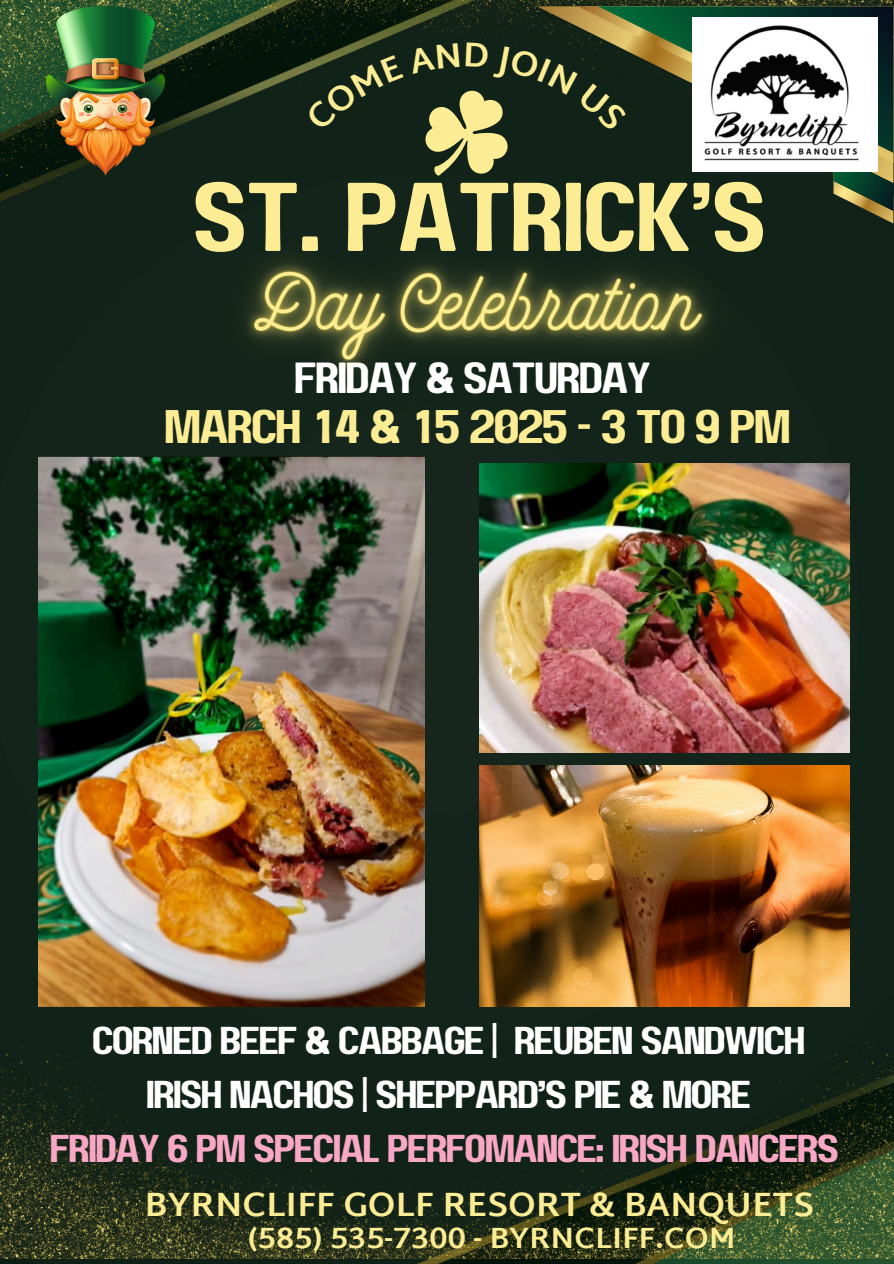
<style>
.page{position:relative;width:894px;height:1264px;background:#fff}
.page>*{position:absolute;margin:0;border:0;box-sizing:border-box;transform-origin:0 0}
.t1{font:97.35px "Paalalabas Display Wide BETA";letter-spacing:-.045em;color:#fced94}
.t2{font:47.1px "Paalalabas Display Wide BETA";letter-spacing:-.07em;color:#fced94}
.t3{font:43.5px "Paalalabas Display Wide BETA";letter-spacing:-.07em;color:#fff}
.t4{font:38.85px/54px "Paalalabas Display Wide BETA";letter-spacing:-.07em;color:#fff;text-align:center}
.t5{font:700 34.5px "Martel Sans";color:#fced94}
.t6{font:700 30px "Martel Sans";color:#fced94}
.s1{color:#f8a8c5}
</style>
<div class="page">
<div style="left:0;top:257px;width:893px;height:1006px;background:#13241a"></div>
<img style="left:0;top:972px;width:893px;height:286px">
<img style="left:0;top:0;width:893px;height:257px">
<img style="left:479px;top:765px;width:370px;height:241px">
<img style="left:47px;top:6px;width:118px;height:170px">
<img style="left:479px;top:463px;width:370px;height:290px">
<img style="left:38px;top:456px;width:386px;height:550px">
<img style="left:190px;top:193px;width:575px;height:231px">
<svg style="left:304px;top:6px;width:588px;height:217px"></svg>
<p class="t1" style="left:191px;top:177px;width:578px">ST. PATRICK’S</p>
<p class="t3" style="left:293px;top:360px;width:359px">FRIDAY &amp; SATURDAY</p>
<p class="t2" style="left:163px;top:407px;width:629px">MARCH 14 &amp; 15 2025 - 3 TO 9 PM</p>
<p class="t4" style="left:49px;top:1016px;width:791px">CORNED BEEF &amp; CABBAGE | REUBEN SANDWICH<br>IRISH NACHOS | SHEPPARD’S PIE &amp; MORE<br><span class="s1">FRIDAY 6 PM SPECIAL PERFOMANCE: IRISH DANCERS</span></p>
<p class="t5" style="left:144px;top:1183px;width:671px">BYRNCLIFF GOLF RESORT &amp; BANQUETS</p>
<p class="t6" style="left:248px;top:1220px;width:489px">(585) 535-7300 - BYRNCLIFF.COM</p>
</div>
